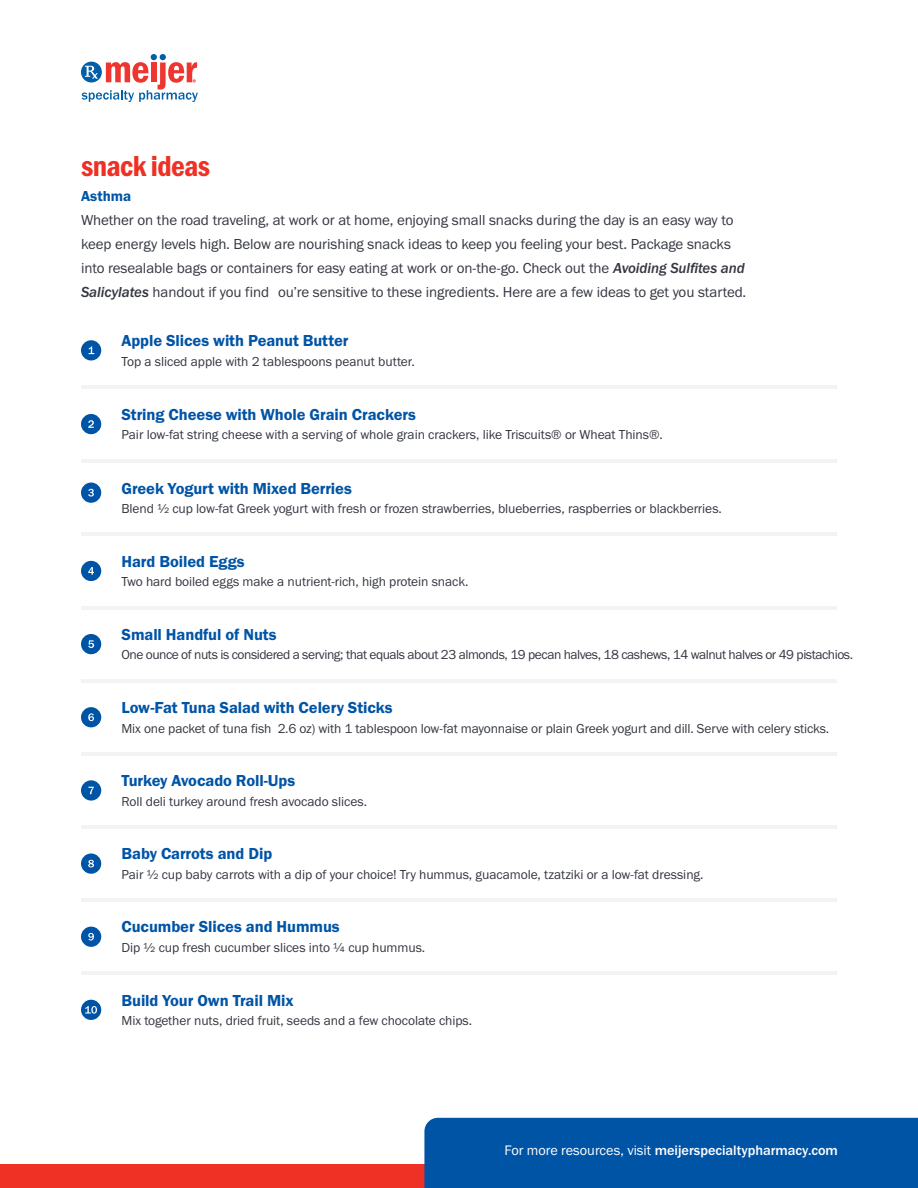
<style>
.page{position:relative;width:918px;height:1188px;background:#fff}
.page>*{position:absolute;margin:0;border:0;box-sizing:border-box;transform-origin:0 0}
.t1{font:30px "Franklin Gothic URW Con Dem";letter-spacing:-.02em;color:#ee3124}
.t2{font:16.5px "Franklin Gothic URW Dem";letter-spacing:-.005em;color:#0054a6}
.t3{font:15px/24px "Franklin Gothic URW Boo";letter-spacing:-.005em;color:#343741}
.t4{font:15px "Franklin Gothic URW Dem";color:#0054a6}
.t5{font:500 14.25px "Franklin Gothic URW";color:#fff}
.t6{font:13.5px "Franklin Gothic URW Boo";letter-spacing:-.01em;color:#343741}
.t7{font:13.5px "Franklin Gothic URW Boo";letter-spacing:-.035em;color:#343741}
.s1{font-family:"Franklin Gothic URW Med Ita"}
.s2{font-family:"Franklin Gothic URW Boo";font-weight:400}
</style>
<div class="page">
<svg style="left:82px;top:54px;width:116px;height:48px"></svg>
<div style="left:0;top:1164px;width:918px;height:24px;background:#ee3124"></div>
<hr style="left:81px;top:386px;width:756px;height:3px;background:#f1f3f4">
<hr style="left:81px;top:459px;width:756px;height:4px;background:#f1f3f4">
<hr style="left:81px;top:532px;width:756px;height:4px;background:#f1f3f4">
<div style="left:81px;top:340px;width:20px;height:21px;background:#0054a6;border-radius:50%"></div>
<svg style="left:89px;top:346px;width:5px;height:8px"></svg>
<div style="left:81px;top:414px;width:20px;height:20px;background:#0054a6;border-radius:50%"></div>
<svg style="left:88px;top:420px;width:6px;height:8px"></svg>
<div style="left:81px;top:483px;width:20px;height:20px;background:#0054a6;border-radius:50%"></div>
<svg style="left:88px;top:489px;width:6px;height:8px"></svg>
<hr style="left:81px;top:606px;width:756px;height:3px;background:#f1f3f4">
<hr style="left:81px;top:679px;width:756px;height:4px;background:#f1f3f4">
<hr style="left:81px;top:825px;width:756px;height:4px;background:#f1f3f4">
<hr style="left:81px;top:752px;width:756px;height:4px;background:#f1f3f4">
<hr style="left:81px;top:898px;width:756px;height:4px;background:#f1f3f4">
<div style="left:81px;top:561px;width:20px;height:20px;background:#0054a6;border-radius:50%"></div>
<svg style="left:88px;top:567px;width:6px;height:8px"></svg>
<div style="left:81px;top:634px;width:20px;height:20px;background:#0054a6;border-radius:50%"></div>
<svg style="left:88px;top:640px;width:6px;height:8px"></svg>
<div style="left:81px;top:853px;width:20px;height:21px;background:#0054a6;border-radius:50%"></div>
<div style="left:81px;top:927px;width:20px;height:20px;background:#0054a6;border-radius:50%"></div>
<div style="left:81px;top:707px;width:20px;height:20px;background:#0054a6;border-radius:50%"></div>
<svg style="left:88px;top:713px;width:6px;height:8px"></svg>
<div style="left:81px;top:780px;width:20px;height:21px;background:#0054a6;border-radius:50%"></div>
<svg style="left:88px;top:787px;width:6px;height:7px"></svg>
<svg style="left:88px;top:860px;width:6px;height:7px"></svg>
<svg style="left:88px;top:933px;width:6px;height:8px"></svg>
<hr style="left:81px;top:971px;width:756px;height:4px;background:#f1f3f4">
<div style="left:81px;top:1000px;width:20px;height:20px;background:#0054a6;border-radius:50%"></div>
<svg style="left:85px;top:1006px;width:12px;height:8px"></svg>
<div style="left:424px;top:1118px;width:494px;height:70px;background:#0054a6"></div>
<h1 class="t1" style="left:81px;top:146px;width:131px">snack ideas</h1>
<p class="t4" style="left:81px;top:187px;width:52px">Asthma</p>
<p class="t3" style="left:81px;top:207px;width:667px">Whether on the road traveling, at work or at home, enjoying small snacks during the day is an easy way to keep energy levels high. Below are nourishing snack ideas to keep you feeling your best. Package snacks into resealable bags or containers for easy eating at work or on-the-go. Check out the <span class="s1">Avoiding Sulfites and Salicylates</span> handout if you find ou’re sensitive to these ingredients. Here are a few ideas to get you started.</p>
<p class="t2" style="left:122px;top:330px;width:228px">Apple Slices with Peanut Butter</p>
<p class="t6" style="left:122px;top:353px;width:295px">Top a sliced apple with 2 tablespoons peanut butter.</p>
<p class="t2" style="left:122px;top:404px;width:296px">String Cheese with Whole Grain Crackers</p>
<p class="t6" style="left:122px;top:426px;width:543px">Pair low-fat string cheese with a serving of whole grain crackers, like Triscuits® or Wheat Thins®.</p>
<p class="t2" style="left:122px;top:478px;width:232px">Greek Yogurt with Mixed Berries</p>
<p class="t6" style="left:122px;top:500px;width:602px">Blend ½ cup low-fat Greek yogurt with fresh or frozen strawberries, blueberries, raspberries or blackberries.</p>
<p class="t2" style="left:122px;top:551px;width:125px">Hard Boiled Eggs</p>
<p class="t6" style="left:122px;top:573px;width:349px">Two hard boiled eggs make a nutrient-rich, high protein snack.</p>
<p class="t2" style="left:122px;top:624px;width:157px">Small Handful of Nuts</p>
<p class="t7" style="left:122px;top:646px;width:733px">One ounce of nuts is considered a serving; that equals about 23 almonds, 19 pecan halves, 18 cashews, 14 walnut halves or 49 pistachios.</p>
<p class="t2" style="left:122px;top:697px;width:273px">Low-Fat Tuna Salad with Celery Sticks</p>
<p class="t6" style="left:122px;top:720px;width:709px">Mix one packet of tuna fish 2.6 oz) with 1 tablespoon low-fat mayonnaise or plain Greek yogurt and dill. Serve with celery sticks.</p>
<p class="t2" style="left:122px;top:771px;width:175px">Turkey Avocado Roll-Ups</p>
<p class="t6" style="left:122px;top:793px;width:247px">Roll deli turkey around fresh avocado slices.</p>
<p class="t2" style="left:122px;top:844px;width:152px">Baby Carrots and Dip</p>
<p class="t6" style="left:122px;top:866px;width:583px">Pair ½ cup baby carrots with a dip of your choice! Try hummus, guacamole, tzatziki or a low-fat dressing.</p>
<p class="t2" style="left:122px;top:917px;width:220px">Cucumber Slices and Hummus</p>
<p class="t6" style="left:122px;top:939px;width:305px">Dip ½ cup fresh cucumber slices into ¼ cup hummus.</p>
<p class="t2" style="left:122px;top:990px;width:174px">Build Your Own Trail Mix</p>
<p class="t6" style="left:122px;top:1012px;width:352px">Mix together nuts, dried fruit, seeds and a few chocolate chips.</p>
<p class="t5" style="left:504px;top:1141px;width:335px"><span class="s2">For more resources, visit</span> meijerspecialtypharmacy.com</p>
</div>
